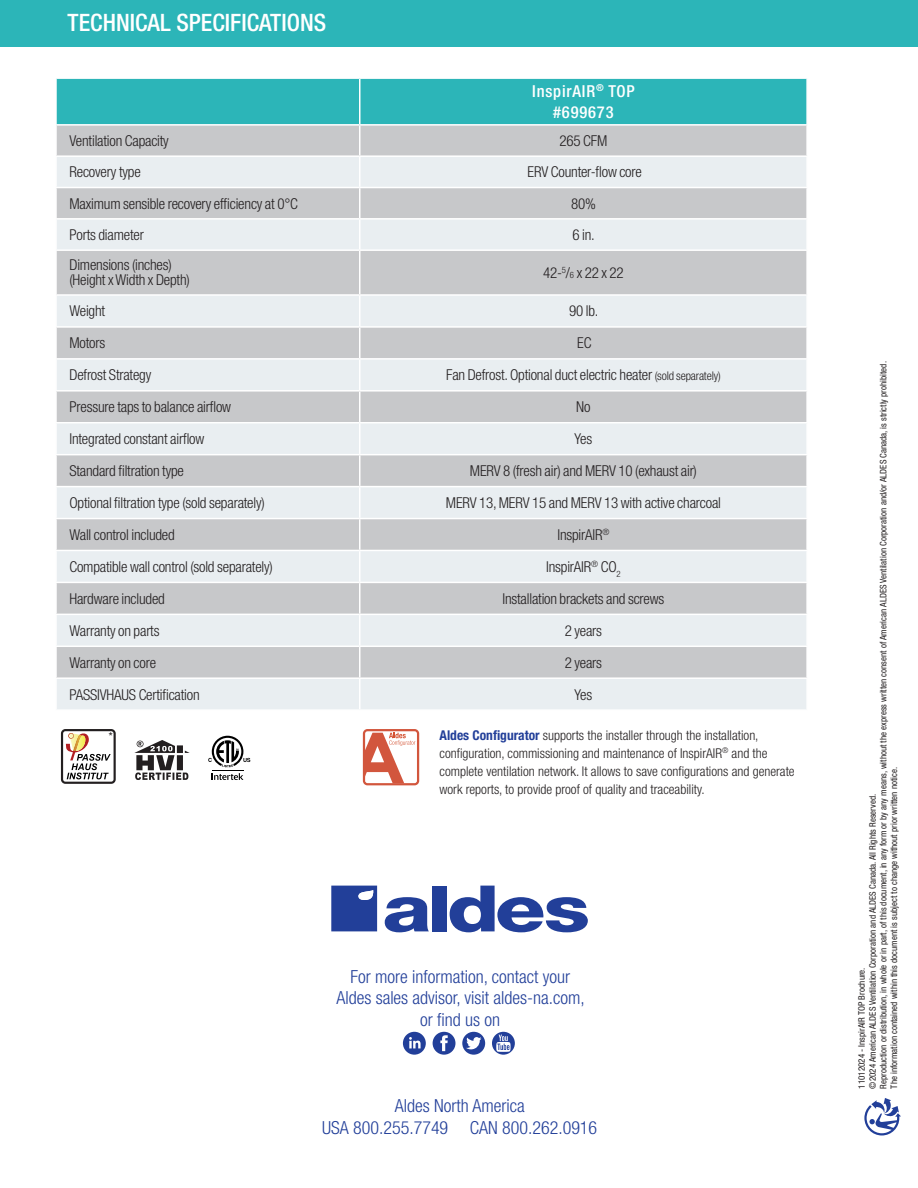
<style>
.page{position:relative;width:918px;height:1188px;background:#fff}
.page>*{position:absolute;margin:0;border:0;box-sizing:border-box;transform-origin:0 0}
.t1{font:500 condensed 24px "Helvetica Neue LT Std";color:#fff}
.t2{font:300 condensed 18px "Helvetica Neue LT Std";color:#223f99}
.Spec_Body{font:500 condensed 16.5px "Helvetica Neue LT Std";letter-spacing:.05em;color:#fff}
._05-Tetiere_Tableau_Fr{font:300 condensed 15px "Helvetica Neue LT Std";letter-spacing:-.01em;color:#231f20}
.Paragraphe_Commun{font:300 condensed 13.5px/18px "Helvetica Neue";color:#231f20}
.t3{font:condensed 10.95px "Helvetica Neue LT Std";color:#231f20}
.t4{font:condensed 9px/10.8px "Helvetica Neue LT Std";color:#231f20}
.s1{font-size:8.7px}
.s2{font-size:12px}
.s3{font-family:"Helvetica Neue LT Std";font-weight:700;color:#223f99}
</style>
<div class="page">
<div style="left:57px;top:79px;width:749px;height:45px;background:#2cb5b8"></div>
<div style="left:57px;top:126px;width:749px;height:29px;background:#c7c8ca"></div>
<svg style="left:57px;top:157px;width:749px;height:552px;background:#d8dbde"></svg>
<hr style="left:359px;top:79px;width:2px;height:45px;background:#fff">
<hr style="left:359px;top:126px;width:2px;height:29px;background:#fff">
<hr style="left:359px;top:157px;width:2px;height:30px;background:#fff">
<hr style="left:55px;top:187px;width:305px;height:1px;background:#fff">
<hr style="left:360px;top:187px;width:448px;height:1px;background:#fff">
<hr style="left:359px;top:188px;width:2px;height:30px;background:#fff">
<hr style="left:55px;top:218px;width:305px;height:2px;background:#fff">
<hr style="left:360px;top:218px;width:448px;height:2px;background:#fff">
<hr style="left:359px;top:220px;width:2px;height:29px;background:#fff">
<hr style="left:55px;top:249px;width:305px;height:2px;background:#fff">
<hr style="left:360px;top:249px;width:448px;height:2px;background:#fff">
<hr style="left:359px;top:251px;width:2px;height:43px;background:#fff">
<hr style="left:55px;top:294px;width:305px;height:2px;background:#fff">
<hr style="left:360px;top:294px;width:448px;height:2px;background:#fff">
<hr style="left:359px;top:296px;width:2px;height:30px;background:#fff">
<hr style="left:55px;top:326px;width:305px;height:2px;background:#fff">
<hr style="left:360px;top:326px;width:448px;height:2px;background:#fff">
<hr style="left:359px;top:328px;width:2px;height:30px;background:#fff">
<hr style="left:55px;top:358px;width:305px;height:2px;background:#fff">
<hr style="left:360px;top:358px;width:448px;height:2px;background:#fff">
<hr style="left:359px;top:360px;width:2px;height:30px;background:#fff">
<hr style="left:55px;top:390px;width:305px;height:2px;background:#fff">
<hr style="left:360px;top:390px;width:448px;height:2px;background:#fff">
<hr style="left:359px;top:392px;width:2px;height:30px;background:#fff">
<hr style="left:55px;top:422px;width:305px;height:1px;background:#fff">
<hr style="left:360px;top:422px;width:448px;height:1px;background:#fff">
<hr style="left:359px;top:423px;width:2px;height:31px;background:#fff">
<hr style="left:55px;top:454px;width:305px;height:1px;background:#fff">
<hr style="left:360px;top:454px;width:448px;height:1px;background:#fff">
<hr style="left:359px;top:455px;width:2px;height:31px;background:#fff">
<hr style="left:55px;top:486px;width:305px;height:1px;background:#fff">
<hr style="left:360px;top:486px;width:448px;height:1px;background:#fff">
<hr style="left:359px;top:487px;width:2px;height:31px;background:#fff">
<hr style="left:55px;top:518px;width:305px;height:1px;background:#fff">
<hr style="left:360px;top:518px;width:448px;height:1px;background:#fff">
<hr style="left:359px;top:519px;width:2px;height:31px;background:#fff">
<hr style="left:55px;top:550px;width:305px;height:1px;background:#fff">
<hr style="left:360px;top:550px;width:448px;height:1px;background:#fff">
<hr style="left:359px;top:551px;width:2px;height:31px;background:#fff">
<hr style="left:55px;top:582px;width:305px;height:1px;background:#fff">
<hr style="left:360px;top:582px;width:448px;height:1px;background:#fff">
<hr style="left:359px;top:583px;width:2px;height:31px;background:#fff">
<hr style="left:55px;top:614px;width:305px;height:1px;background:#fff">
<hr style="left:360px;top:614px;width:448px;height:1px;background:#fff">
<hr style="left:359px;top:615px;width:2px;height:31px;background:#fff">
<hr style="left:55px;top:646px;width:305px;height:1px;background:#fff">
<hr style="left:360px;top:646px;width:448px;height:1px;background:#fff">
<hr style="left:359px;top:647px;width:2px;height:30px;background:#fff">
<hr style="left:55px;top:677px;width:305px;height:2px;background:#fff">
<hr style="left:360px;top:677px;width:448px;height:2px;background:#fff">
<hr style="left:359px;top:679px;width:2px;height:30px;background:#fff">
<svg style="left:864px;top:1098px;width:37px;height:38px"></svg>
<svg style="left:403px;top:1032px;width:23px;height:23px"></svg>
<svg style="left:433px;top:1032px;width:22px;height:23px"></svg>
<svg style="left:462px;top:1032px;width:23px;height:23px"></svg>
<svg style="left:492px;top:1032px;width:23px;height:23px"></svg>
<svg style="left:385px;top:897px;width:44px;height:35px"></svg>
<div style="left:432px;top:886px;width:14px;height:45px;background:#223f99"></div>
<svg style="left:450px;top:886px;width:138px;height:46px"></svg>
<svg style="left:331px;top:886px;width:46px;height:45px;background:#2f4a9f"></svg>
<div style="left:0;top:0;width:918px;height:47px;background:#2cb5b8"></div>
<svg style="left:61px;top:729px;width:55px;height:55px"></svg>
<img style="left:73px;top:735px;width:12px;height:16px">
<svg style="left:134px;top:740px;width:56px;height:40px"></svg>
<svg style="left:212px;top:773px;width:31px;height:7px"></svg>
<hr style="left:212px;top:770px;width:31px;height:1px;background:#000">
<svg style="left:208px;top:736px;width:42px;height:31px"></svg>
<svg style="left:363px;top:729px;width:56px;height:56px"></svg>
<p class="t1" style="left:68px;top:9px;width:260px">TECHNICAL SPECIFICATIONS</p>
<p class="Spec_Body" style="left:532px;top:81px;width:104px">InspirAIR<sup>®</sup> TOP</p>
<p class="Spec_Body" style="left:553px;top:102px;width:62px">#699673</p>
<p class="_05-Tetiere_Tableau_Fr" style="left:69px;top:132px;width:101px">Ventilation Capacity</p>
<p class="_05-Tetiere_Tableau_Fr" style="left:560px;top:132px;width:49px">265 CFM</p>
<p class="_05-Tetiere_Tableau_Fr" style="left:69px;top:163px;width:73px">Recovery type</p>
<p class="_05-Tetiere_Tableau_Fr" style="left:528px;top:163px;width:116px">ERV Counter-flow core</p>
<p class="_05-Tetiere_Tableau_Fr" style="left:69px;top:195px;width:230px">Maximum sensible recovery efficiency at 0°C</p>
<p class="_05-Tetiere_Tableau_Fr" style="left:571px;top:195px;width:26px">80%</p>
<p class="_05-Tetiere_Tableau_Fr" style="left:69px;top:226px;width:76px">Ports diameter</p>
<p class="_05-Tetiere_Tableau_Fr" style="left:573px;top:226px;width:24px">6 in.</p>
<p class="_05-Tetiere_Tableau_Fr" style="left:69px;top:257px;width:104px">Dimensions (inches)</p>
<p class="_05-Tetiere_Tableau_Fr" style="left:69px;top:272px;width:122px">(Height x Width x Depth)</p>
<p class="_05-Tetiere_Tableau_Fr" style="left:543px;top:264px;width:82px">42-<sup>5</sup>/<span class="s1">6</span> x 22 x 22</p>
<p class="_05-Tetiere_Tableau_Fr" style="left:69px;top:302px;width:37px">Weight</p>
<p class="_05-Tetiere_Tableau_Fr" style="left:569px;top:302px;width:31px">90 lb.</p>
<p class="_05-Tetiere_Tableau_Fr" style="left:69px;top:334px;width:37px">Motors</p>
<p class="_05-Tetiere_Tableau_Fr" style="left:577px;top:334px;width:16px">EC</p>
<p class="_05-Tetiere_Tableau_Fr" style="left:69px;top:366px;width:83px">Defrost Strategy</p>
<p class="_05-Tetiere_Tableau_Fr" style="left:446px;top:366px;width:276px">Fan Defrost. Optional duct electric heater <span class="s2">(sold separately)</span></p>
<p class="_05-Tetiere_Tableau_Fr" style="left:69px;top:398px;width:163px">Pressure taps to balance airflow</p>
<p class="_05-Tetiere_Tableau_Fr" style="left:576px;top:398px;width:16px">No</p>
<p class="_05-Tetiere_Tableau_Fr" style="left:69px;top:430px;width:136px">Integrated constant airflow</p>
<p class="_05-Tetiere_Tableau_Fr" style="left:575px;top:430px;width:19px">Yes</p>
<p class="_05-Tetiere_Tableau_Fr" style="left:69px;top:462px;width:116px">Standard filtration type</p>
<p class="_05-Tetiere_Tableau_Fr" style="left:470px;top:462px;width:229px">MERV 8 (fresh air) and MERV 10 (exhaust air)</p>
<p class="_05-Tetiere_Tableau_Fr" style="left:69px;top:494px;width:197px">Optional filtration type (sold separately)</p>
<p class="_05-Tetiere_Tableau_Fr" style="left:446px;top:494px;width:277px">MERV 13, MERV 15 and MERV 13 with active charcoal</p>
<p class="_05-Tetiere_Tableau_Fr" style="left:69px;top:526px;width:107px">Wall control included</p>
<p class="_05-Tetiere_Tableau_Fr" style="left:557px;top:526px;width:53px">InspirAIR<sup>®</sup></p>
<p class="_05-Tetiere_Tableau_Fr" style="left:69px;top:558px;width:205px">Compatible wall control (sold separately)</p>
<p class="_05-Tetiere_Tableau_Fr" style="left:546px;top:558px;width:76px">InspirAIR<sup>®</sup> CO<sub>2</sub></p>
<p class="_05-Tetiere_Tableau_Fr" style="left:69px;top:590px;width:97px">Hardware included</p>
<p class="_05-Tetiere_Tableau_Fr" style="left:503px;top:590px;width:163px">Installation brackets and screws</p>
<p class="_05-Tetiere_Tableau_Fr" style="left:69px;top:622px;width:92px">Warranty on parts</p>
<p class="_05-Tetiere_Tableau_Fr" style="left:565px;top:622px;width:39px">2 years</p>
<p class="_05-Tetiere_Tableau_Fr" style="left:69px;top:654px;width:88px">Warranty on core</p>
<p class="_05-Tetiere_Tableau_Fr" style="left:565px;top:654px;width:39px">2 years</p>
<p class="_05-Tetiere_Tableau_Fr" style="left:69px;top:686px;width:132px">PASSIVHAUS Certification</p>
<p class="_05-Tetiere_Tableau_Fr" style="left:575px;top:686px;width:19px">Yes</p>
<p class="t3" style="left:109px;top:730px;width:5px">*</p>
<p class="Paragraphe_Commun" style="left:440px;top:726px;width:357px"><span class="s3">Aldes Configurator</span> supports the installer through the installation, configuration, commissioning and maintenance of InspirAIR<sup>®</sup> and the complete ventilation network. It allows to save configurations and generate work reports, to provide proof of quality and traceability.</p>
<p class="t2" style="left:350px;top:966px;width:221px">For more information, contact your</p>
<p class="t2" style="left:336px;top:988px;width:250px">Aldes sales advisor, visit aldes-na.com,</p>
<p class="t2" style="left:420px;top:1009px;width:81px">or find us on</p>
<p class="t2" style="left:395px;top:1096px;width:131px">Aldes North America</p>
<p class="t2" style="left:322px;top:1117px;width:276px">USA 800.255.7749 CAN 800.262.0916</p>
<p class="t4" style="left:867px;top:1089px;width:729px;rotate:-90deg">©2024 American ALDES Ventilation Corporation and ALDES Canada. All Rights Reserved.<br>Reproduction or distribution, in whole or in part, of this document, in any form or by any means, without the express written consent of American ALDES Ventilation Corporation and/or ALDES Canada, is strictly prohibited.<br>The information contained within this document is subject to change without prior written notice.</p>
<p class="t4" style="left:856px;top:1089px;width:123px;rotate:-90deg">11012024 - InspirAIR TOP Brochure.</p>
</div>
